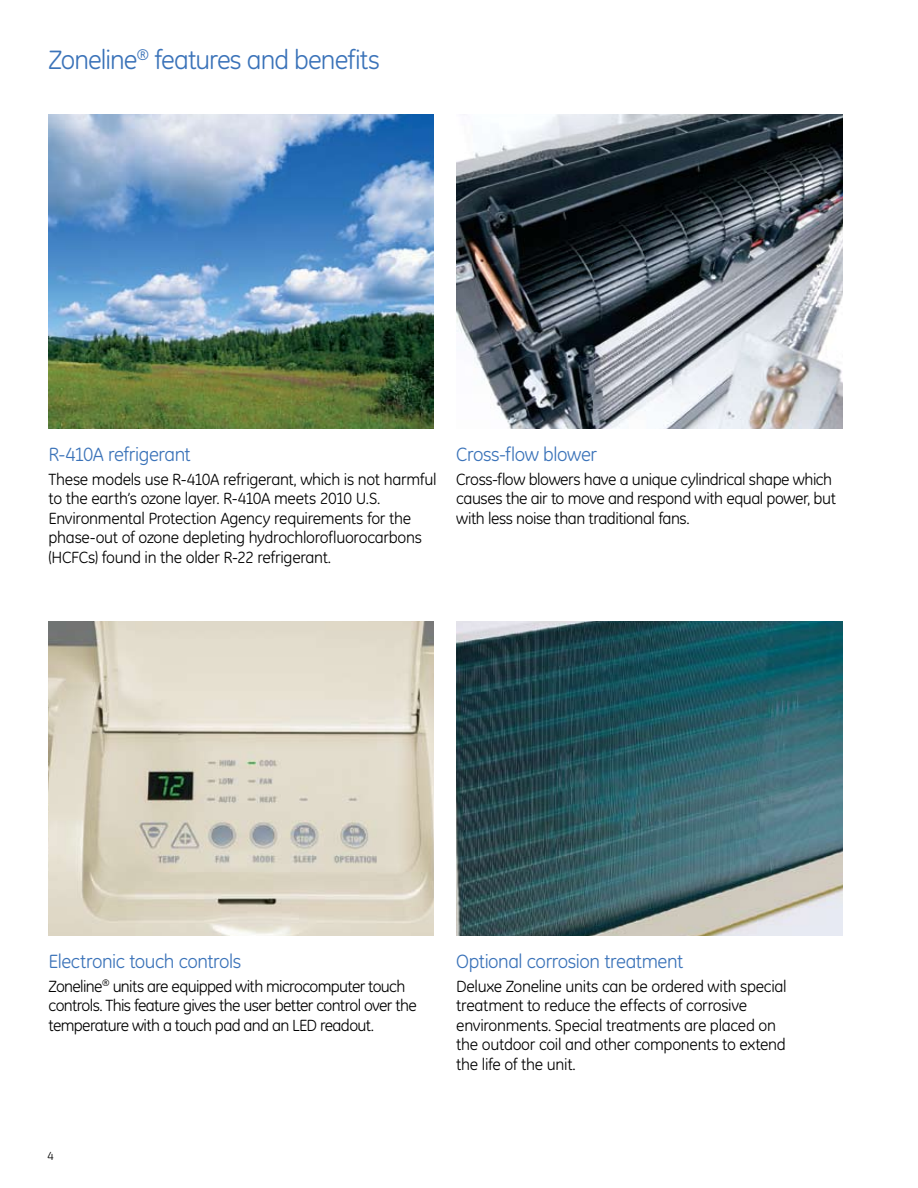
<style>
.page{position:relative;width:918px;height:1188px;background:#fff}
.page>*{position:absolute;margin:0;border:0;box-sizing:border-box;transform-origin:0 0}
.t1{font:27px "GE Inspira";letter-spacing:-.035em;color:#3b73b9}
.t2{font:19.5px "GE Inspira";letter-spacing:-.025em;color:#3b73b9}
.t3{font:16.5px/19.5px "GE Inspira";letter-spacing:-.025em;color:#000}
.t4{font:12px "GE Inspira";color:#000}
</style>
<div class="page">
<img style="left:456px;top:115px;width:386px;height:314px">
<img style="left:49px;top:115px;width:384px;height:314px">
<img style="left:49px;top:622px;width:384px;height:314px">
<img style="left:456px;top:622px;width:386px;height:314px">
<h1 class="t1" style="left:49px;top:44px;width:333px">Zoneline<sup>®</sup> features and benefits</h1>
<p class="t2" style="left:49px;top:443px;width:144px">R-410A refrigerant</p>
<p class="t3" style="left:49px;top:469px;width:389px">These models use R-410A refrigerant, which is not harmful to the earth’s ozone layer. R-410A meets 2010 U.S.<br>Environmental Protection Agency requirements for the phase-out of ozone depleting hydrochlorofluorocarbons (HCFCs) found in the older R-22 refrigerant.</p>
<p class="t2" style="left:456px;top:443px;width:142px">Cross-flow blower</p>
<p class="t3" style="left:456px;top:469px;width:381px">Cross-flow blowers have a unique cylindrical shape which causes the air to move and respond with equal power, but with less noise than traditional fans.</p>
<p class="t2" style="left:49px;top:950px;width:194px">Electronic touch controls</p>
<p class="t3" style="left:49px;top:976px;width:370px">Zoneline<sup>®</sup> units are equipped with microcomputer touch controls. This feature gives the user better control over the temperature with a touch pad and an LED readout.</p>
<p class="t4" style="left:47px;top:1149px;width:8px">4</p>
<p class="t2" style="left:456px;top:950px;width:228px">Optional corrosion treatment</p>
<p class="t3" style="left:456px;top:976px;width:332px">Deluxe Zoneline units can be ordered with special treatment to reduce the effects of corrosive environments. Special treatments are placed on the outdoor coil and other components to extend the life of the unit.</p>
</div>
